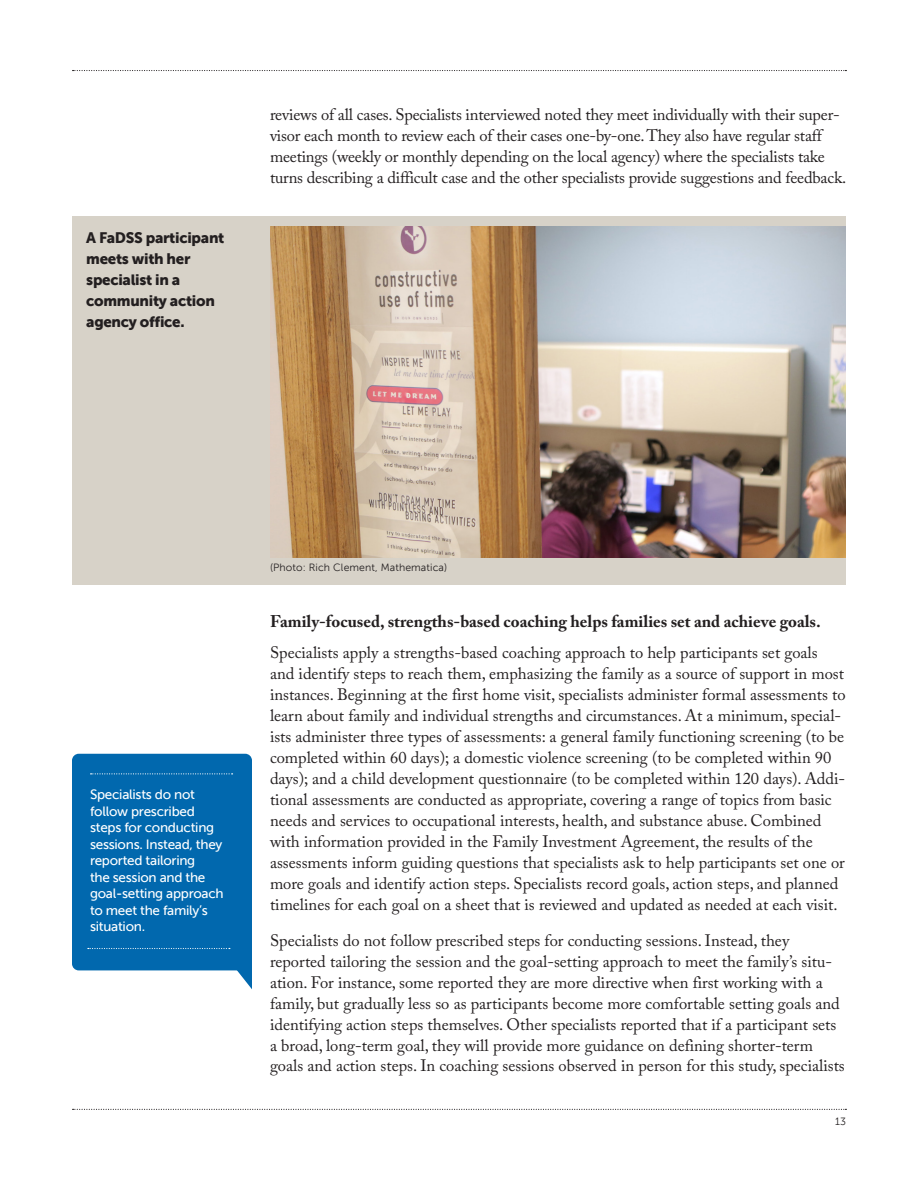
<style>
.page{position:relative;width:918px;height:1188px;background:#fff}
.page>*{position:absolute;margin:0;border:0;box-sizing:border-box;transform-origin:0 0}
.t1{font:700 16.8px "Adobe Caslon Pro";color:#231f20}
.t2{font:16.5px/21px "Adobe Caslon Pro";color:#231f20}
.t3{font:15px/21px "Museo Sans 900";letter-spacing:-.02em;color:#231f20}
.t4{font:13.5px/16.5px "Museo Sans 500";letter-spacing:-.02em;color:#fff}
.t5{font:10.5px "Museo Sans 300";letter-spacing:.01em;color:#231f20}
</style>
<div class="page">
<svg style="left:73px;top:70px;width:773px;height:1px"></svg>
<svg style="left:73px;top:1109px;width:773px;height:1px"></svg>
<div style="left:72px;top:754px;width:180px;height:216px;background:#0168ae;border-radius:7px"></div>
<svg style="left:88px;top:947px;width:164px;height:42px"></svg>
<svg style="left:91px;top:773px;width:142px;height:1px"></svg>
<div style="left:72px;top:216px;width:774px;height:369px;background:#d7d2c8"></div>
<img style="left:270px;top:227px;width:576px;height:331px">
<p class="t3" style="left:86px;top:227px;width:140px">A FaDSS participant meets with her specialist in a community action agency office.</p>
<p class="t2" style="left:270px;top:104px;width:571px">reviews of all cases. Specialists interviewed noted they meet individually with their super-</p>
<p class="t2" style="left:270px;top:125px;width:578px">visor each month to review each of their cases one-by-one. They also have regular staff meetings (weekly or monthly depending on the local agency) where the specialists take turns describing a difficult case and the other specialists provide suggestions and feedback.</p>
<p class="t4" style="left:90px;top:786px;width:135px">Specialists do not follow prescribed steps for conducting sessions. Instead, they reported tailoring<br>the session and the goal-setting approach to meet the family’s situation.</p>
<p class="t5" style="left:270px;top:562px;width:179px">(Photo: Rich Clement, Mathematica)</p>
<h3 class="t1" style="left:270px;top:611px;width:552px">Family-focused, strengths-based coaching helps families set and achieve goals.</h3>
<p class="t2" style="left:270px;top:642px;width:577px">Specialists apply a strengths-based coaching approach to help participants set goals and identify steps to reach them, emphasizing the family as a source of support in most instances. Beginning at the first home visit, specialists administer formal assessments to learn about family and individual strengths and circumstances. At a minimum, special&shy;ists administer three types of assessments: a general family functioning screening (to be completed within 60 days); a domestic violence screening (to be completed within 90 days); and a child development questionnaire (to be completed within 120 days). Addi&shy;tional assessments are conducted as appropriate, covering a range of topics from basic needs and services to occupational interests, health, and substance abuse. Combined with information provided in the Family Investment Agreement, the results of the assessments inform guiding questions that specialists ask to help participants set one or more goals and identify action steps. Specialists record goals, action steps, and planned timelines for each goal on a sheet that is reviewed and updated as needed at each visit.</p>
<p class="t2" style="left:270px;top:930px;width:576px">Specialists do not follow prescribed steps for conducting sessions. Instead, they reported tailoring the session and the goal-setting approach to meet the family’s situ&shy;ation. For instance, some reported they are more directive when first working with a family, but gradually less so as participants become more comfortable setting goals and identifying action steps themselves. Other specialists reported that if a participant sets a broad, long-term goal, they will provide more guidance on defining shorter-term goals and action steps. In coaching sessions observed in person for this study, specialists</p>
<p class="t5" style="left:835px;top:1116px;width:12px">13</p>
</div>
